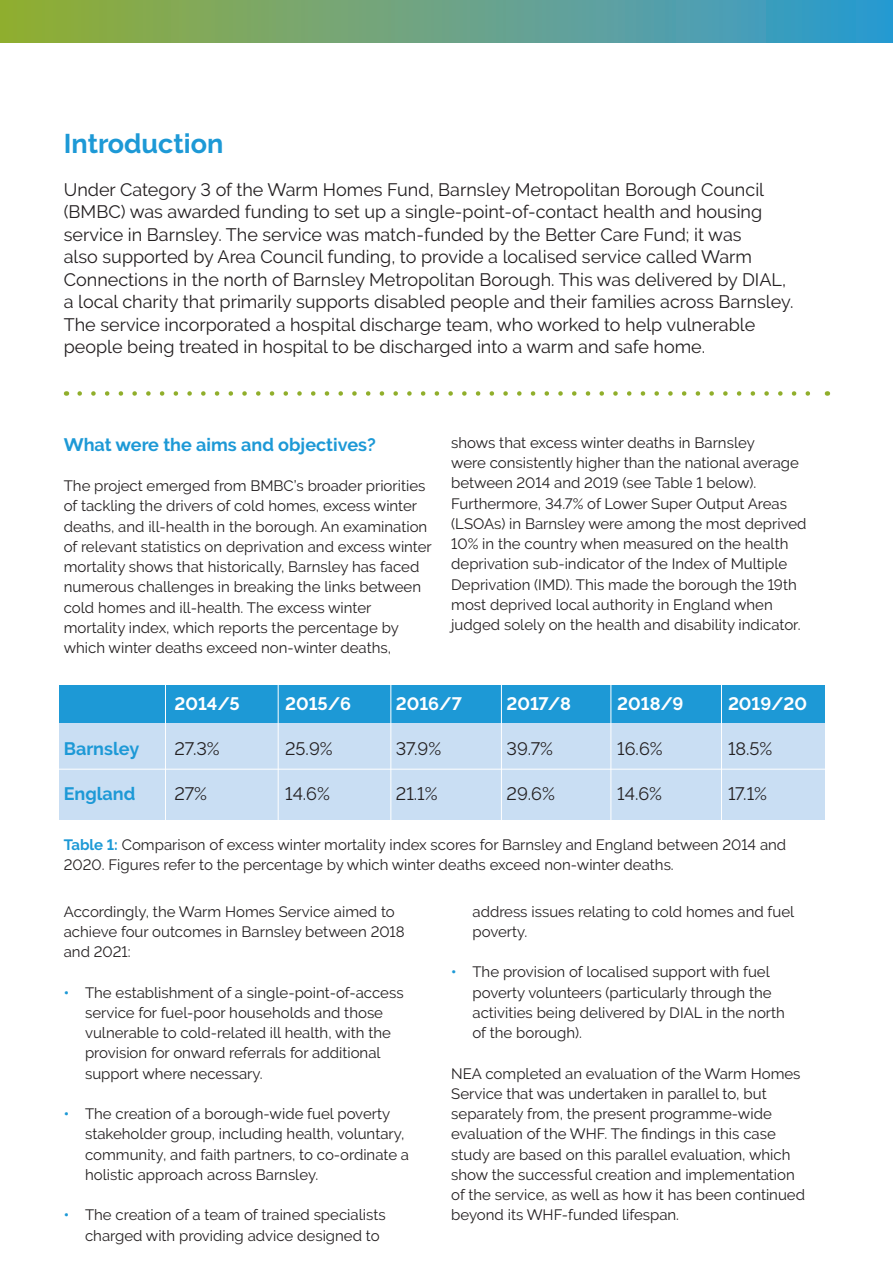
<style>
.page{position:relative;width:893px;height:1263px;background:#fff}
.page>*{position:absolute;margin:0;border:0;box-sizing:border-box;transform-origin:0 0}
.t1{font:700 27px "Derailed";color:#1d99d6}
.t2{font:18px/22.5px "Derailed";color:#231f20}
.t3{font:700 18px "Derailed";color:#1d99d6}
.t4{font:700 18px "Derailed";color:#fff}
.t5{font:15px/20.2px "Derailed";color:#231f20}
.s1{font-weight:700;color:#1d99d6}
</style>
<div class="page">
<div style="left:60px;top:719px;width:765px;height:101px;background:#c9def3"></div>
<div style="left:60px;top:686px;width:765px;height:37px;background:#1d99d6"></div>
<svg style="left:0;top:0;width:893px;height:43px"></svg>
<svg style="left:80px;top:391px;width:730px;height:5px"></svg>
<hr style="left:54px;top:769px;width:775px;height:1px;background:#fff">
<hr style="left:165px;top:678px;width:1px;height:147px;background:#fff">
<hr style="left:278px;top:678px;width:1px;height:147px;background:#fff">
<hr style="left:390px;top:678px;width:1px;height:147px;background:#fff">
<hr style="left:501px;top:678px;width:1px;height:147px;background:#fff">
<hr style="left:610px;top:678px;width:1px;height:147px;background:#fff">
<hr style="left:721px;top:678px;width:1px;height:147px;background:#fff">
<p class="t1" style="left:64px;top:128px;width:161px">Introduction</p>
<p class="t2" style="left:64px;top:178px;width:731px">Under Category 3 of the Warm Homes Fund, Barnsley Metropolitan Borough Council (BMBC) was awarded funding to set up a single-point-of-contact health and housing service in Barnsley. The service was match-funded by the Better Care Fund; it was<br>also supported by Area Council funding, to provide a localised service called Warm Connections in the north of Barnsley Metropolitan Borough. This was delivered by DIAL, a local charity that primarily supports disabled people and their families across Barnsley.<br>The service incorporated a hospital discharge team, who worked to help vulnerable people being treated in hospital to be discharged into a warm and safe home.</p>
<p class="t3" style="left:64px;top:434px;width:314px">What were the aims and objectives?</p>
<p class="t5" style="left:64px;top:476px;width:370px">The project emerged from BMBC’s broader priorities of tackling the drivers of cold homes, excess winter deaths, and ill-health in the borough. An examination of relevant statistics on deprivation and excess winter mortality shows that historically, Barnsley has faced numerous challenges in breaking the links between cold homes and ill-health. The excess winter mortality index, which reports the percentage by which winter deaths exceed non-winter deaths,</p>
<p class="t5" style="left:451px;top:432px;width:357px">shows that excess winter deaths in Barnsley<br>were consistently higher than the national average between 2014 and 2019 (see Table 1 below).<br>Furthermore, 34.7% of Lower Super Output Areas (LSOAs) in Barnsley were among the most deprived 10% in the country when measured on the health deprivation sub-indicator of the Index of Multiple Deprivation (IMD). This made the borough the 19th most deprived local authority in England when judged solely on the health and disability indicator.</p>
<p class="t3" style="left:64px;top:738px;width:77px">Barnsley</p>
<p class="t3" style="left:64px;top:783px;width:73px">England</p>
<p class="t4" style="left:174px;top:693px;width:67px">2014/5</p>
<p class="t2" style="left:174px;top:737px;width:47px">27.3%</p>
<p class="t2" style="left:174px;top:782px;width:34px">27%</p>
<p class="t4" style="left:285px;top:693px;width:67px">2015/6</p>
<p class="t2" style="left:285px;top:737px;width:49px">25.9%</p>
<p class="t2" style="left:285px;top:782px;width:46px">14.6%</p>
<p class="t4" style="left:396px;top:693px;width:68px">2016/7</p>
<p class="t2" style="left:396px;top:737px;width:47px">37.9%</p>
<p class="t2" style="left:396px;top:782px;width:43px">21.1%</p>
<p class="t4" style="left:507px;top:693px;width:66px">2017/8</p>
<p class="t2" style="left:507px;top:737px;width:48px">39.7%</p>
<p class="t2" style="left:507px;top:782px;width:50px">29.6%</p>
<p class="t4" style="left:617px;top:693px;width:68px">2018/9</p>
<p class="t2" style="left:617px;top:737px;width:47px">16.6%</p>
<p class="t2" style="left:617px;top:782px;width:46px">14.6%</p>
<p class="t4" style="left:728px;top:693px;width:81px">2019/20</p>
<p class="t2" style="left:728px;top:737px;width:46px">18.5%</p>
<p class="t2" style="left:728px;top:782px;width:41px">17.1%</p>
<p class="t5" style="left:64px;top:834px;width:724px"><span class="s1">Table 1:</span> Comparison of excess winter mortality index scores for Barnsley and England between 2014 and<br>2020. Figures refer to the percentage by which winter deaths exceed non-winter deaths.</p>
<p class="t5" style="left:64px;top:901px;width:342px">Accordingly, the Warm Homes Service aimed to achieve four outcomes in Barnsley between 2018 and 2021:</p>
<p class="t5" style="left:85px;top:982px;width:320px;text-indent:-21px"><span class="s1">•</span> The establishment of a single-point-of-access service for fuel-poor households and those vulnerable to cold-related ill health, with the provision for onward referrals for additional support where necessary.</p>
<p class="t5" style="left:85px;top:1104px;width:326px;text-indent:-21px"><span class="s1">•</span> The creation of a borough-wide fuel poverty stakeholder group, including health, voluntary, community, and faith partners, to co-ordinate a holistic approach across Barnsley.</p>
<p class="t5" style="left:85px;top:1205px;width:302px;text-indent:-21px"><span class="s1">•</span> The creation of a team of trained specialists charged with providing advice designed to</p>
<p class="t5" style="left:472px;top:901px;width:323px">address issues relating to cold homes and fuel poverty.</p>
<p class="t5" style="left:472px;top:962px;width:314px;text-indent:-21px"><span class="s1">•</span> The provision of localised support with fuel poverty volunteers (particularly through the activities being delivered by DIAL in the north of the borough).</p>
<p class="t5" style="left:451px;top:1063px;width:355px">NEA completed an evaluation of the Warm Homes Service that was undertaken in parallel to, but separately from, the present programme-wide evaluation of the WHF. The findings in this case study are based on this parallel evaluation, which show the successful creation and implementation of the service, as well as how it has been continued beyond its WHF-funded lifespan.</p>
</div>
